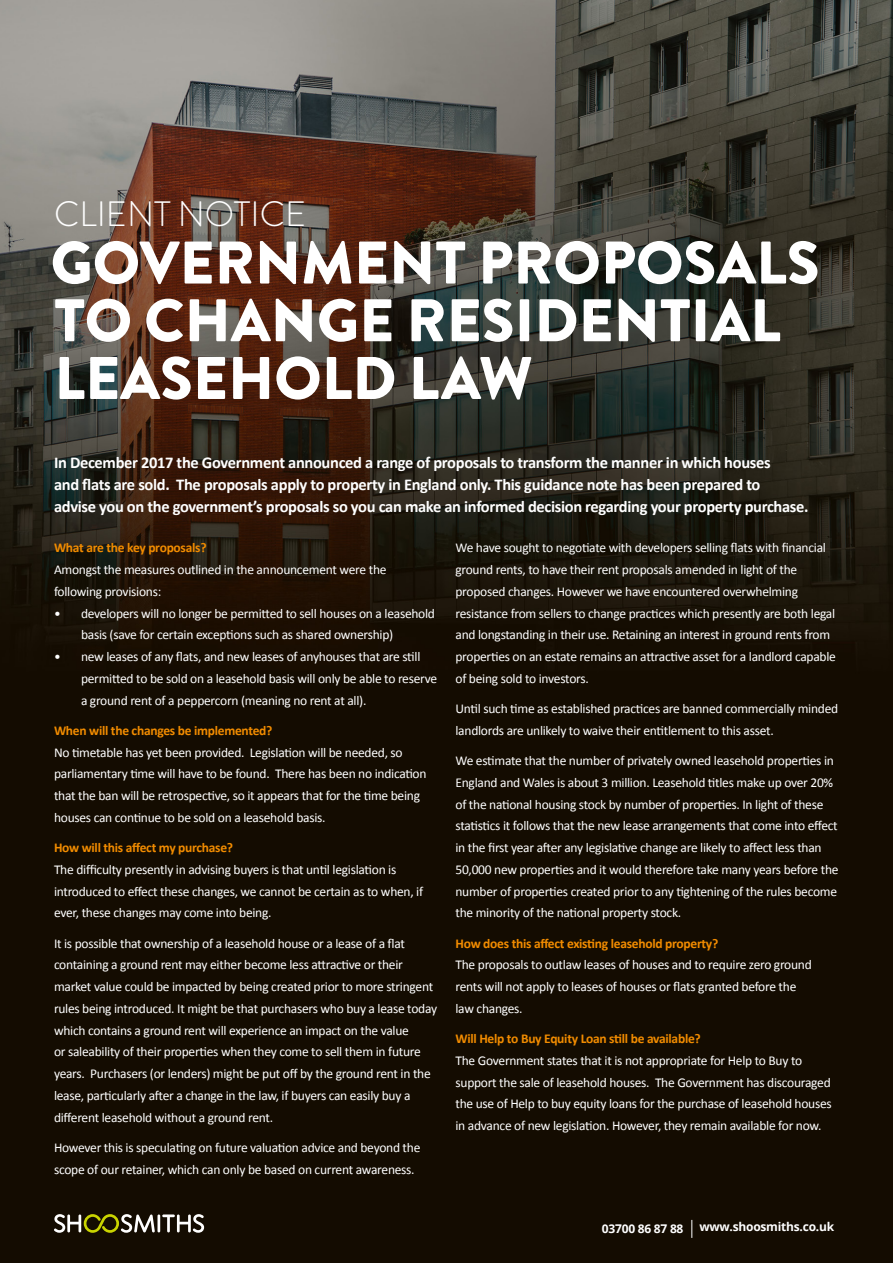
<style>
.page{position:relative;width:893px;height:1263px;background:#fff}
.page>*{position:absolute;margin:0;border:0;box-sizing:border-box;transform-origin:0 0}
.t1{font:900 60px/57.8px "Brandon Grotesque";color:#fff}
.t2{font:300 35.25px "Brandon Grotesque";color:#fff}
.t3{font:700 16.5px/21.8px "Calibri";letter-spacing:-.02em;color:#fff}
.t4{font:13.5px/21.8px "Calibri";letter-spacing:-.02em;color:#fff}
.t5{font:700 13.5px "Calibri";letter-spacing:-.02em;color:#f28c00}
.t6{font:700 12px "Open Sans";letter-spacing:-.02em;color:#fff}
</style>
<div class="page">
<img style="left:0;top:0;width:893px;height:1263px">
<svg style="left:54px;top:1214px;width:150px;height:19px"></svg>
<svg style="left:692px;top:1220px;width:1px;height:18px"></svg>
<h2 class="t2" style="left:54px;top:190px;width:253px">CLIENT NOTICE</h2>
<h1 class="t1" style="left:51px;top:235px;width:770px">GOVERNMENT PROPOSALS<br>TO CHANGE RESIDENTIAL<br>LEASEHOLD LAW</h1>
<p class="t3" style="left:54px;top:452px;width:756px">In December 2017 the Government announced a range of proposals to transform the manner in which houses<br>and flats are sold. The proposals apply to property in England only. This guidance note has been prepared to<br>advise you on the government’s proposals so you can make an informed decision regarding your property purchase.</p>
<p class="t5" style="left:54px;top:539px;width:154px">What are the key proposals?</p>
<p class="t4" style="left:54px;top:559px;width:334px">Amongst the measures outlined in the announcement were the following provisions:</p>
<p class="t4" style="left:81px;top:602px;width:356px;text-indent:-27px">• developers will no longer be permitted to sell houses on a leasehold basis (save for certain exceptions such as shared ownership)</p>
<p class="t4" style="left:81px;top:646px;width:358px;text-indent:-27px">• new leases of any flats, and new leases of anyhouses that are still permitted to be sold on a leasehold basis will only be able to reserve a ground rent of a peppercorn (meaning no rent at all).</p>
<p class="t5" style="left:54px;top:722px;width:220px">When will the changes be implemented?</p>
<p class="t4" style="left:54px;top:741px;width:374px">No timetable has yet been provided. Legislation will be needed, so parliamentary time will have to be found. There has been no indication that the ban will be retrospective, so it appears that for the time being houses can continue to be sold on a leasehold basis.</p>
<p class="t5" style="left:54px;top:839px;width:181px">How will this affect my purchase?</p>
<p class="t4" style="left:54px;top:858px;width:371px">The difficulty presently in advising buyers is that until legislation is introduced to effect these changes, we cannot be certain as to when, if ever, these changes may come into being.</p>
<p class="t4" style="left:54px;top:932px;width:385px">It is possible that ownership of a leasehold house or a lease of a flat containing a ground rent may either become less attractive or their market value could be impacted by being created prior to more stringent rules being introduced. It might be that purchasers who buy a lease today which contains a ground rent will experience an impact on the value<br>or saleability of their properties when they come to sell them in future years. Purchasers (or lenders) might be put off by the ground rent in the lease, particularly after a change in the law, if buyers can easily buy a different leasehold without a ground rent.</p>
<p class="t4" style="left:54px;top:1136px;width:368px">However this is speculating on future valuation advice and beyond the scope of our retainer, which can only be based on current awareness.</p>
<p class="t4" style="left:455px;top:537px;width:382px">We have sought to negotiate with developers selling flats with financial ground rents, to have their rent proposals amended in light of the proposed changes. However we have encountered overwhelming resistance from sellers to change practices which presently are both legal and longstanding in their use. Retaining an interest in ground rents from properties on an estate remains an attractive asset for a landlord capable of being sold to investors.</p>
<p class="t4" style="left:455px;top:698px;width:384px">Until such time as established practices are banned commercially minded landlords are unlikely to waive their entitlement to this asset.</p>
<p class="t4" style="left:455px;top:750px;width:385px">We estimate that the number of privately owned leasehold properties in England and Wales is about 3 million. Leasehold titles make up over 20% of the national housing stock by number of properties. In light of these statistics it follows that the new lease arrangements that come into effect in the first year after any legislative change are likely to affect less than 50,000 new properties and it would therefore take many years before the number of properties created prior to any tightening of the rules become the minority of the national property stock.</p>
<p class="t5" style="left:455px;top:934px;width:264px">How does this affect existing leasehold property?</p>
<p class="t4" style="left:455px;top:954px;width:358px">The proposals to outlaw leases of houses and to require zero ground rents will not apply to leases of houses or flats granted before the law changes.</p>
<p class="t5" style="left:455px;top:1030px;width:247px">Will Help to Buy Equity Loan still be available?</p>
<p class="t4" style="left:455px;top:1049px;width:378px">The Government states that it is not appropriate for Help to Buy to support the sale of leasehold houses. The Government has discouraged the use of Help to buy equity loans for the purchase of leasehold houses in advance of new legislation. However, they remain available for now.</p>
<p class="t6" style="left:602px;top:1220px;width:83px">03700 86 87 88</p>
<p class="t6" style="left:699px;top:1219px;width:136px">www.shoosmiths.co.uk</p>
</div>
